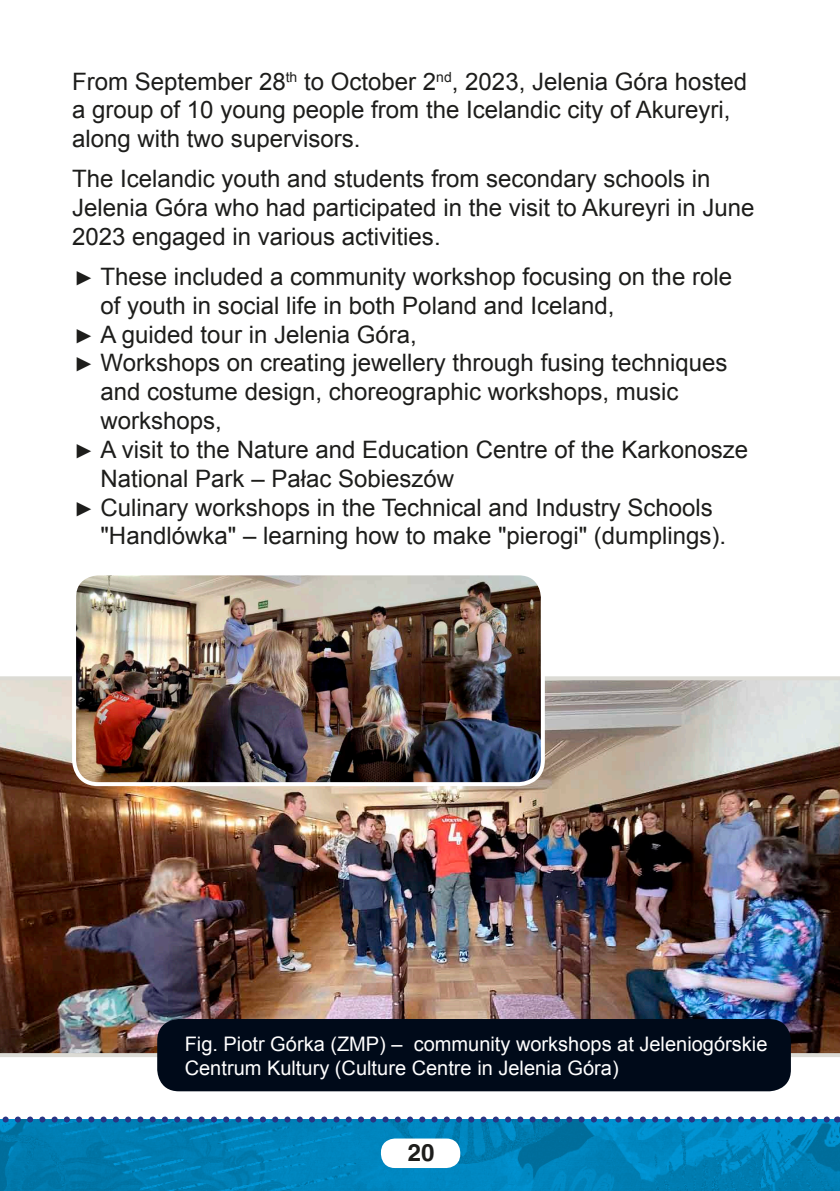
<style>
.page{position:relative;width:840px;height:1191px;background:#fff}
.page>*{position:absolute;margin:0;border:0;box-sizing:border-box;transform-origin:0 0}
.t1{font:24px/28.8px "Arial";color:#1d1d1b}
.t2{font:24px "Helvetica CE Bold";color:#1d1d1b}
.t3{font:20px/24px "Arial";color:#fff}
.s1{font-family:"Arimo"}
</style>
<div class="page">
<img style="left:0;top:1119px;width:839px;height:72px">
<div style="left:381px;top:1138px;width:79px;height:30px;background:#fff;border-radius:14px"></div>
<svg style="left:0;top:1116px;width:830px;height:6px"></svg>
<img style="left:0;top:676px;width:839px;height:381px">
<div style="left:157px;top:1019px;width:633px;height:72px;background:#000a19;border-radius:22px"></div>
<img style="left:74px;top:576px;width:468px;height:208px">
<div style="left:72px;top:571px;width:472px;height:215px;border:4px solid #fff;border-radius:24px"></div>
<p class="t1" style="left:72px;top:66px;width:676px">From September 28<sup>th</sup> to October 2<sup>nd</sup>, 2023, Jelenia Góra hosted a group of 10 young people from the Icelandic city of Akureyri, along with two supervisors.</p>
<p class="t1" style="left:72px;top:164px;width:683px">The Icelandic youth and students from secondary schools in<br>Jelenia Góra who had participated in the visit to Akureyri in June<br>2023 engaged in various activities.</p>
<p class="t1" style="left:72px;top:262px;width:661px"><span class="s1">►</span> These included a community workshop focusing on the role</p>
<p class="t1" style="left:100px;top:291px;width:515px">of youth in social life in both Poland and Iceland,</p>
<p class="t1" style="left:72px;top:320px;width:346px"><span class="s1">►</span> A guided tour in Jelenia Góra,</p>
<p class="t1" style="left:72px;top:348px;width:656px"><span class="s1">►</span> Workshops on creating jewellery through fusing techniques</p>
<p class="t1" style="left:100px;top:377px;width:579px">and costume design, choreographic workshops, music</p>
<p class="t1" style="left:100px;top:406px;width:123px">workshops,</p>
<p class="t1" style="left:72px;top:435px;width:677px"><span class="s1">►</span> A visit to the N ature and Education Centre of the Karkonosze</p>
<p class="t1" style="left:100px;top:464px;width:355px">N ational Park – Pałac Sobieszów</p>
<p class="t1" style="left:72px;top:492px;width:642px"><span class="s1">►</span> Culinary workshops in the Technical and Industry Schools</p>
<p class="t1" style="left:100px;top:521px;width:626px">"Handlówka" – learning how to make "pierogi" (dumplings).</p>
<p class="t3" style="left:185px;top:1031px;width:584px">Fig. Piotr Górka (ZMP) – community workshops at Jeleniogórskie<br>Centrum Kultury (Culture Centre in Jelenia Góra)</p>
<p class="t2" style="left:407px;top:1138px;width:28px">20</p>
</div>
